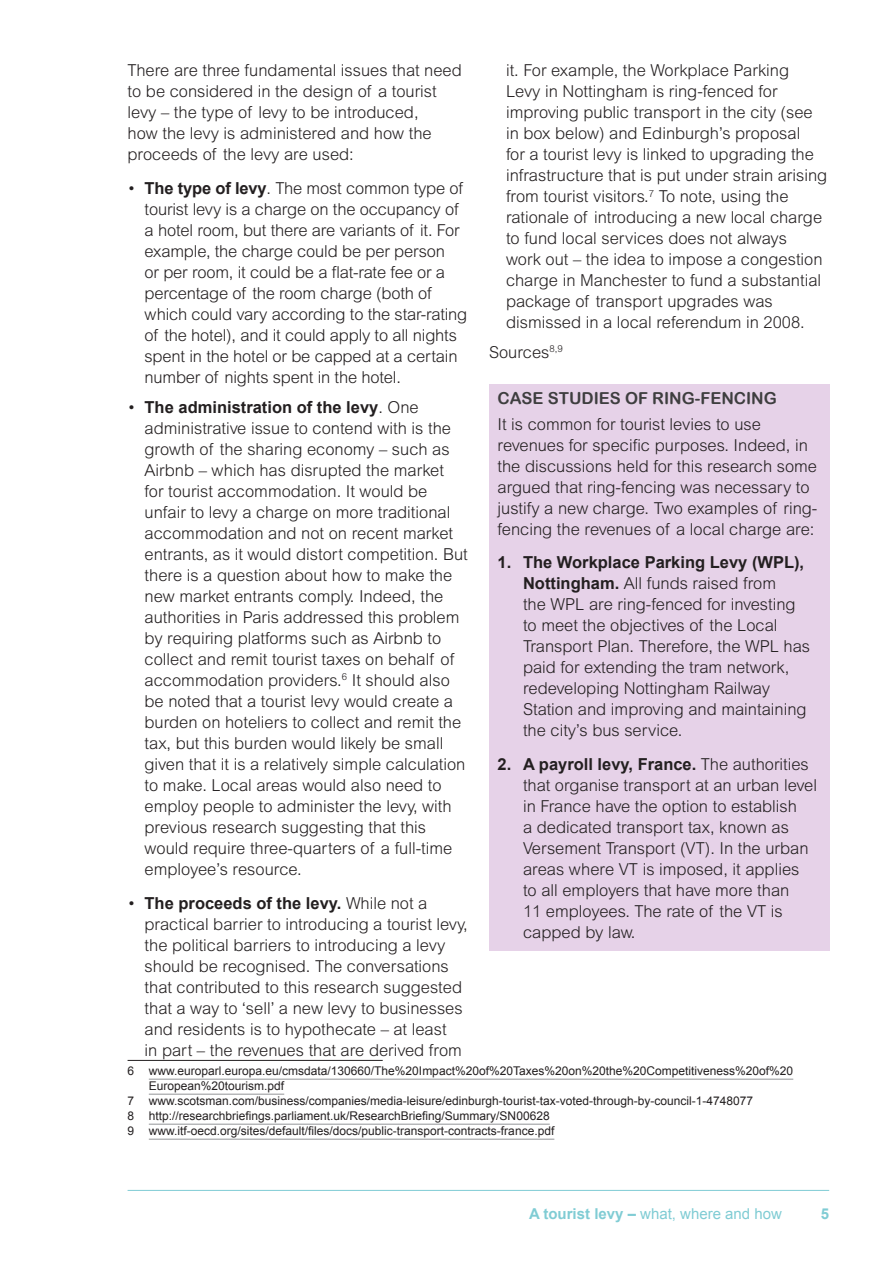
<style>
.page{position:relative;width:893px;height:1263px;background:#fff}
.page>*{position:absolute;margin:0;border:0;box-sizing:border-box;transform-origin:0 0}
.mini_case_study_copy{font:300 16.5px/21px "Arial MT Std";color:#231f20}
.A4_Body{font:300 16.5px/21px "Arial MT Std";color:#231f20}
.mini_casestudy_title{font:16.5px "Arial Rounded MT Bold";color:#3e3e3f}
.t1{font:15px "Arial";color:#80ccd4}
.t2{font:700 15px "Arial";color:#80ccd4}
.A4_Footnotes{font:12px/15px "Arial";color:#231f20}
.s1{font-family:"Arial";font-weight:700}
.s2{font-weight:700}
</style>
<div class="page">
<hr style="left:128px;top:1190px;width:701px;height:1px;background:#80ccd4">
<hr style="left:128px;top:1060px;width:255px;height:1px;background:#231f20">
<hr style="left:149px;top:1079px;width:644px;height:1px;background:#939598">
<hr style="left:149px;top:1094px;width:135px;height:1px;background:#939598">
<hr style="left:149px;top:1124px;width:401px;height:1px;background:#939598">
<hr style="left:149px;top:1139px;width:405px;height:1px;background:#939598">
<div style="left:489px;top:384px;width:340px;height:32px;background:#e6d2e8"></div>
<div style="left:489px;top:405px;width:340px;height:143px;background:#e6d2e8"></div>
<div style="left:489px;top:544px;width:340px;height:205px;background:#e6d2e8"></div>
<div style="left:489px;top:745px;width:340px;height:206px;background:#e6d2e8"></div>
<p class="A4_Body" style="left:128px;top:60px;width:336px">There are three fundamental issues that need to be considered in the design of a tourist levy – the type of levy to be introduced,<br>how the levy is administered and how the proceeds of the levy are used:</p>
<p class="mini_case_study_copy" style="left:145px;top:178px;width:324px;text-indent:-17px">• <span class="s1">The type of levy</span>. The most common type of tourist levy is a charge on the occupancy of a hotel room, but there are variants of it. For example, the charge could be per person<br>or per room, it could be a flat-rate fee or a percentage of the room charge (both of which could vary according to the star-rating of the hotel), and it could apply to all nights spent in the hotel or be capped at a certain number of nights spent in the hotel.</p>
<p class="mini_case_study_copy" style="left:145px;top:396px;width:325px;text-indent:-17px">• <span class="s1">The administration of the levy</span>. One administrative issue to contend with is the growth of the sharing economy – such as Airbnb – which has disrupted the market<br>for tourist accommodation. It would be unfair to levy a charge on more traditional accommodation and not on recent market entrants, as it would distort competition. But there is a question about how to make the new market entrants comply. Indeed, the authorities in Paris addressed this problem by requiring platforms such as Airbnb to collect and remit tourist taxes on behalf of accommodation providers.<sup>6</sup> It should also be noted that a tourist levy would create a burden on hoteliers to collect and remit the tax, but this burden would likely be small given that it is a relatively simple calculation to make. Local areas would also need to employ people to administer the levy, with previous research suggesting that this would require three-quarters of a full-time employee’s resource.</p>
<p class="mini_case_study_copy" style="left:145px;top:892px;width:325px;text-indent:-17px">• <span class="s1">The proceeds of the levy.</span> While not a practical barrier to introducing a tourist levy, the political barriers to introducing a levy should be recognised. The conversations that contributed to this research suggested that a way to ‘sell’ a new levy to businesses and residents is to hypothecate – at least<br>in part – the revenues that are derived from</p>
<p class="A4_Footnotes" style="left:149px;top:1064px;width:646px;text-indent:-21px">6 www.europarl.europa.eu/cmsdata/130660/The%20Impact%20of%20Taxes%20on%20the%20Competitiveness%20of%20<br>European%20tourism.pdf</p>
<p class="A4_Footnotes" style="left:128px;top:1094px;width:627px">7 www.scotsman.com/business/companies/media-leisure/edinburgh-tourist-tax-voted-through-by-council-1-4748077</p>
<p class="A4_Footnotes" style="left:128px;top:1109px;width:424px">8 http://researchbriefings.parliament.uk/ResearchBriefing/Summary/SN00628</p>
<p class="A4_Footnotes" style="left:128px;top:1124px;width:428px">9 www.itf-oecd.org/sites/default/files/docs/public-transport-contracts-france.pdf</p>
<p class="mini_case_study_copy" style="left:506px;top:60px;width:323px">it. For example, the Workplace Parking Levy in Nottingham is ring-fenced for improving public transport in the city (see in box below) and Edinburgh’s proposal<br>for a tourist levy is linked to upgrading the infrastructure that is put under strain arising from tourist visitors.<sup>7</sup> To note, using the rationale of introducing a new local charge to fund local services does not always<br>work out – the idea to impose a congestion charge in Manchester to fund a substantial package of transport upgrades was dismissed in a local referendum in 2008.</p>
<p class="A4_Body" style="left:489px;top:342px;width:75px">Sources<sup>8,9</sup></p>
<p class="mini_casestudy_title" style="left:497px;top:389px;width:281px">CASE STUDIES OF RING-FENCING</p>
<p class="mini_case_study_copy" style="left:497px;top:413px;width:321px">It is common for tourist levies to use revenues for specific purposes. Indeed, in the discussions held for this research some argued that ring-fencing was necessary to justify a new charge. Two examples of ring&shy;fencing the revenues of a local charge are:</p>
<p class="mini_case_study_copy" style="left:523px;top:552px;width:289px;text-indent:-26px"><span class="s1">1. The Workplace Parking Levy (WPL), Nottingham.</span> All funds raised from<br>the WPL are ring-fenced for investing to meet the objectives of the Local Transport Plan. Therefore, the WPL has paid for extending the tram network, redeveloping Nottingham Railway Station and improving and maintaining the city’s bus service.</p>
<p class="mini_case_study_copy" style="left:523px;top:754px;width:295px;text-indent:-26px"><span class="s1">2. A payroll levy, France.</span> The authorities that organise transport at an urban level in France have the option to establish<br>a dedicated transport tax, known as Versement Transport (VT). In the urban areas where VT is imposed, it applies to all employers that have more than<br>11 employees. The rate of the VT is capped by law.</p>
<p class="t1" style="left:529px;top:1203px;width:254px"><span class="s2">A tourist levy –</span> what, where and how</p>
<p class="t2" style="left:821px;top:1203px;width:10px">5</p>
</div>
